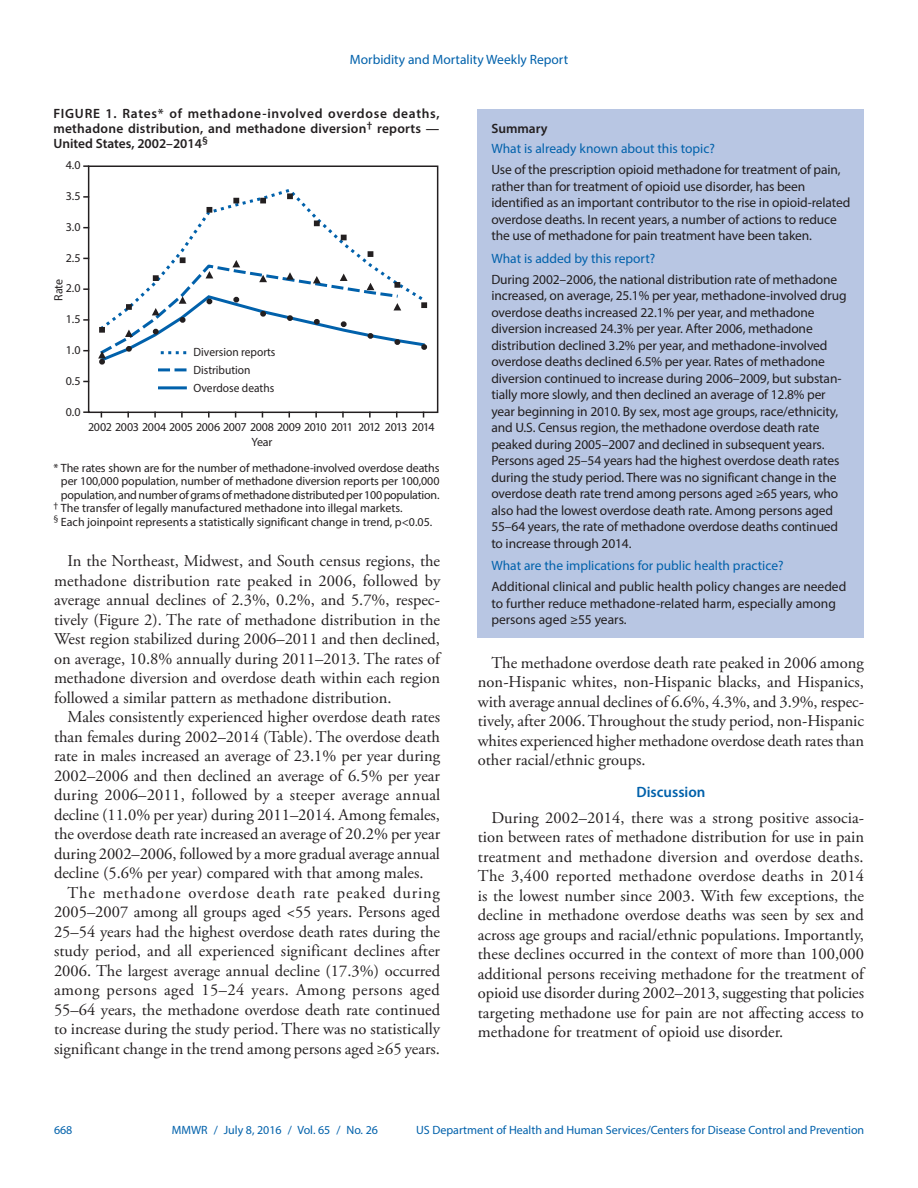
<style>
.page{position:relative;width:918px;height:1188px;background:#fff}
.page>*{position:absolute;margin:0;border:0;box-sizing:border-box;transform-origin:0 0}
.Paragraph{font:16.5px/19.5px "Adobe Garamond Pro";color:#231f20;text-align:justify}
.Discussion_Heading{font:600 15px "Myriad Pro";color:#0161ab}
.Summary_Box_Text{font:13.5px/16.5px "Myriad Pro";letter-spacing:-.01em;color:#231f20}
.Summary_Box_Heading{font:13.5px "Myriad Pro";color:#0161ab}
.Figure_Title{font:600 13.5px/15px "Myriad Pro";letter-spacing:.015em;color:#231f20;text-align:justify}
.Figure_Footnote{font:12px/13.5px "Myriad Pro";color:#231f20;text-align:justify}
.t1{font:12px "Myriad Pro";color:#0161ab}
.Figure_Footnote-2{font:12px "Myriad Pro";letter-spacing:-.035em;color:#231f20}
.Figure_Footnote-3{font:12px/18px "Myriad Pro";color:#231f20;scale:.95 1}
</style>
<div class="page">
<hr style="left:158px;top:386px;width:29px;height:3px;background:#0161ab">
<svg style="left:180px;top:189px;width:175px;height:62px"></svg>
<div style="left:88px;top:166px;width:350px;height:247px;border:2px solid #231f20"></div>
<svg style="left:83px;top:411px;width:6px;height:2px"></svg>
<svg style="left:83px;top:319px;width:6px;height:2px"></svg>
<svg style="left:83px;top:288px;width:6px;height:2px"></svg>
<svg style="left:83px;top:196px;width:6px;height:2px"></svg>
<svg style="left:83px;top:165px;width:6px;height:2px"></svg>
<svg style="left:127px;top:412px;width:2px;height:6px"></svg>
<svg style="left:154px;top:412px;width:2px;height:6px"></svg>
<svg style="left:181px;top:412px;width:2px;height:6px"></svg>
<svg style="left:208px;top:412px;width:2px;height:6px"></svg>
<svg style="left:315px;top:412px;width:2px;height:6px"></svg>
<svg style="left:342px;top:412px;width:2px;height:6px"></svg>
<svg style="left:369px;top:412px;width:2px;height:6px"></svg>
<svg style="left:207px;top:207px;width:5px;height:6px"></svg>
<svg style="left:233px;top:198px;width:6px;height:5px"></svg>
<svg style="left:260px;top:198px;width:6px;height:5px"></svg>
<svg style="left:287px;top:193px;width:6px;height:6px"></svg>
<svg style="left:314px;top:221px;width:6px;height:5px"></svg>
<svg style="left:341px;top:235px;width:6px;height:5px"></svg>
<svg style="left:98px;top:251px;width:330px;height:120px"></svg>
<div style="left:478px;top:109px;width:386px;height:529px;background:#b8c6e3"></div>
<p class="Summary_Box_Heading" style="left:350px;top:51px;width:220px">Morbidity and Mortality Weekly Report</p>
<p class="Figure_Title" style="left:53px;top:106px;width:388px">FIGURE 1. Rates* of methadone-involved overdose deaths, methadone distribution, and methadone diversion<sup>†</sup> reports — United States, 2002–2014<sup>§</sup></p>
<p class="Figure_Footnote" style="left:66px;top:158px;width:16px">4.0</p>
<p class="Figure_Footnote" style="left:66px;top:189px;width:16px">3.5</p>
<p class="Figure_Footnote" style="left:66px;top:220px;width:16px">3.0</p>
<p class="Figure_Footnote" style="left:66px;top:251px;width:16px">2.5</p>
<p class="Figure_Footnote" style="left:52px;top:301px;width:24px;rotate:-90deg">Rate</p>
<p class="Figure_Footnote" style="left:66px;top:281px;width:16px">2.0</p>
<p class="Figure_Footnote" style="left:66px;top:312px;width:16px">1.5</p>
<p class="Figure_Footnote" style="left:66px;top:343px;width:16px">1.0</p>
<p class="Figure_Footnote" style="left:66px;top:374px;width:16px">0.5</p>
<p class="Figure_Footnote" style="left:66px;top:405px;width:16px">0.0</p>
<p class="Figure_Footnote-3" style="left:194px;top:343px;width:88px">Diversion reports<br>Distribution<br>Overdose deaths</p>
<p class="Figure_Footnote-2" style="left:88px;top:420px;width:348px">2002 2003 2004 2005 2006 2007 2008 2009 2010 2011 2012 2013 2014</p>
<p class="Figure_Footnote" style="left:252px;top:435px;width:22px">Year</p>
<p class="Figure_Footnote" style="left:61px;top:461px;width:380px;text-indent:-8px">* The rates shown are for the number of methadone-involved overdose deaths per 100,000 population, number of methadone diversion reports per 100,000 population, and number of grams of methadone distributed per 100 population.</p>
<p class="Figure_Footnote" style="left:53px;top:501px;width:351px"><sup>†</sup> The transfer of legally manufactured methadone into illegal markets.</p>
<p class="Figure_Footnote" style="left:53px;top:515px;width:380px"><sup>§</sup> Each joinpoint represents a statistically significant change in trend, p&lt;0.05.</p>
<p class="Paragraph" style="left:54px;top:552px;width:388px;text-indent:13px">In the Northeast, Midwest, and South census regions, the methadone distribution rate peaked in 2006, followed by average annual declines of 2.3%, 0.2%, and 5.7%, respec&shy;tively (Figure 2). The rate of methadone distribution in the West region stabilized during 2006–2011 and then declined, on average, 10.8% annually during 2011–2013. The rates of methadone diversion and overdose death within each region followed a similar pattern as methadone distribution.</p>
<p class="Paragraph" style="left:54px;top:708px;width:388px;text-indent:13px">Males consistently experienced higher overdose death rates than females during 2002–2014 (Table). The overdose death rate in males increased an average of 23.1% per year during 2002–2006 and then declined an average of 6.5% per year during 2006–2011, followed by a steeper average annual decline (11.0% per year) during 2011–2014. Among females, the overdose death rate increased an average of 20.2% per year during 2002–2006, followed by a more gradual average annual decline (5.6% per year) compared with that among males.</p>
<p class="Paragraph" style="left:54px;top:883px;width:388px;text-indent:13px">The methadone overdose death rate peaked during 2005–2007 among all groups aged &lt;55 years. Persons aged 25–54 years had the highest overdose death rates during the study period, and all experienced significant declines after 2006. The largest average annual decline (17.3%) occurred among persons aged 15–24 years. Among persons aged 55–64 years, the methadone overdose death rate continued to increase during the study period. There was no statistically significant change in the trend among persons aged ≥65 years.</p>
<p class="Figure_Title" style="left:491px;top:121px;width:58px">Summary</p>
<h1 class="Summary_Box_Heading" style="left:491px;top:140px;width:225px">What is already known about this topic?</h1>
<p class="Summary_Box_Text" style="left:491px;top:161px;width:360px">Use of the prescription opioid methadone for treatment of pain, rather than for treatment of opioid use disorder, has been identified as an important contributor to the rise in opioid-related overdose deaths. In recent years, a number of actions to reduce the use of methadone for pain treatment have been taken.</p>
<h1 class="Summary_Box_Heading" style="left:491px;top:250px;width:165px">What is added by this report?</h1>
<p class="Summary_Box_Text" style="left:491px;top:271px;width:357px">During 2002–2006, the national distribution rate of methadone increased, on average, 25.1% per year, methadone-involved drug overdose deaths increased 22.1% per year, and methadone diversion increased 24.3% per year. After 2006, methadone distribution declined 3.2% per year, and methadone-involved overdose deaths declined 6.5% per year. Rates of methadone diversion continued to increase during 2006–2009, but substan&shy;tially more slowly, and then declined an average of 12.8% per year beginning in 2010. By sex, most age groups, race/ethnicity, and U.S. Census region, the methadone overdose death rate peaked during 2005–2007 and declined in subsequent years.<br>Persons aged 25–54 years had the highest overdose death rates during the study period. There was no significant change in the overdose death rate trend among persons aged ≥65 years, who also had the lowest overdose death rate. Among persons aged 55–64 years, the rate of methadone overdose deaths continued to increase through 2014.</p>
<h1 class="Summary_Box_Heading" style="left:491px;top:557px;width:294px">What are the implications for public health practice?</h1>
<p class="Summary_Box_Text" style="left:491px;top:578px;width:356px">Additional clinical and public health policy changes are needed to further reduce methadone-related harm, especially among persons aged ≥55 years.</p>
<p class="Paragraph" style="left:478px;top:653px;width:388px;text-indent:13px">The methadone overdose death rate peaked in 2006 among non-Hispanic whites, non-Hispanic blacks, and Hispanics, with average annual declines of 6.6%, 4.3%, and 3.9%, respec&shy;tively, after 2006. Throughout the study period, non-Hispanic whites experienced higher methadone overdose death rates than other racial/ethnic groups.</p>
<h1 class="Discussion_Heading" style="left:636px;top:782px;width:71px">Discussion</h1>
<p class="Paragraph" style="left:478px;top:809px;width:388px;text-indent:13px">During 2002–2014, there was a strong positive associa&shy;tion between rates of methadone distribution for use in pain treatment and methadone diversion and overdose deaths.<br>The 3,400 reported methadone overdose deaths in 2014 is the lowest number since 2003. With few exceptions, the decline in methadone overdose deaths was seen by sex and across age groups and racial/ethnic populations. Importantly, these declines occurred in the context of more than 100,000 additional persons receiving methadone for the treatment of opioid use disorder during 2002–2013, suggesting that policies targeting methadone use for pain are not affecting access to methadone for treatment of opioid use disorder.</p>
<p class="t1" style="left:54px;top:1123px;width:20px">668</p>
<p class="t1" style="left:172px;top:1123px;width:208px">MMWR / July 8, 2016 / Vol. 65 / No. 26</p>
<p class="t1" style="left:416px;top:1123px;width:450px">US Department of Health and Human Services/Centers for Disease Control and Prevention</p>
</div>
